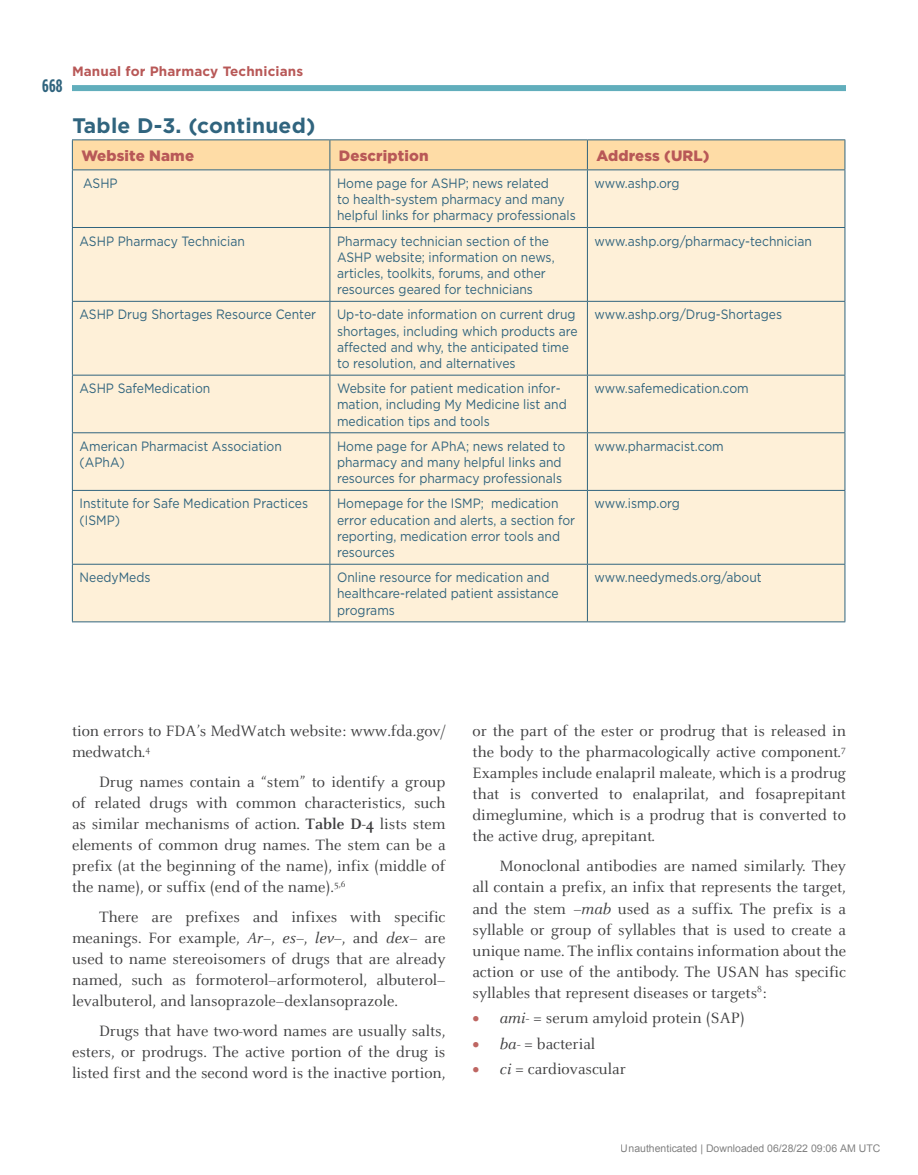
<style>
.page{position:relative;width:918px;height:1175px;background:#fff}
.page>*{position:absolute;margin:0;border:0;box-sizing:border-box;transform-origin:0 0}
.t1{font:700 21px "Gotham";letter-spacing:.01em;color:#30647e}
.t2{font:700 18px "Gotham Condensed";color:#30647e}
.t3{font:16.5px/21px "FF Celeste Pro";color:#3e3e3f;text-align:justify}
.t4{font:900 15px "Gotham";letter-spacing:.01em;color:#b85857}
.t5{font:13.5px/16.2px "Gotham";color:#30647e;scale:.9 1}
.t6{font:700 13.5px "Gotham";letter-spacing:.01em;color:#b85857}
.t7{font:10.5px "Arial";color:rgb(0 0 0/.5)}
.s1{font-weight:700}
.s2{font-style:italic}
.s3{color:#be6662}
</style>
<div class="page">
<div style="left:72px;top:85px;width:774px;height:6px;background:#61aebc"></div>
<div style="left:73px;top:170px;width:772px;height:451px;background:#fef0d8"></div>
<hr style="left:330px;top:170px;width:1px;height:57px;background:#30647e">
<hr style="left:587px;top:170px;width:1px;height:57px;background:#30647e">
<hr style="left:330px;top:228px;width:1px;height:73px;background:#30647e">
<hr style="left:587px;top:228px;width:1px;height:73px;background:#30647e">
<hr style="left:72px;top:301px;width:258px;height:1px;background:#30647e">
<hr style="left:330px;top:301px;width:257px;height:1px;background:#30647e">
<hr style="left:330px;top:302px;width:1px;height:73px;background:#30647e">
<hr style="left:587px;top:301px;width:258px;height:1px;background:#30647e">
<hr style="left:587px;top:302px;width:1px;height:73px;background:#30647e">
<hr style="left:72px;top:375px;width:258px;height:1px;background:#30647e">
<hr style="left:330px;top:375px;width:257px;height:1px;background:#30647e">
<hr style="left:330px;top:375px;width:1px;height:57px;background:#30647e">
<hr style="left:587px;top:375px;width:258px;height:1px;background:#30647e">
<hr style="left:587px;top:375px;width:1px;height:57px;background:#30647e">
<hr style="left:72px;top:432px;width:258px;height:1px;background:#30647e">
<hr style="left:330px;top:432px;width:257px;height:1px;background:#30647e">
<hr style="left:330px;top:433px;width:1px;height:57px;background:#30647e">
<hr style="left:587px;top:432px;width:258px;height:1px;background:#30647e">
<hr style="left:587px;top:433px;width:1px;height:57px;background:#30647e">
<hr style="left:72px;top:490px;width:258px;height:1px;background:#30647e">
<hr style="left:330px;top:490px;width:257px;height:1px;background:#30647e">
<hr style="left:330px;top:491px;width:1px;height:73px;background:#30647e">
<hr style="left:587px;top:490px;width:258px;height:1px;background:#30647e">
<hr style="left:587px;top:491px;width:1px;height:73px;background:#30647e">
<hr style="left:72px;top:564px;width:258px;height:1px;background:#30647e">
<hr style="left:330px;top:564px;width:257px;height:1px;background:#30647e">
<hr style="left:330px;top:564px;width:1px;height:57px;background:#30647e">
<hr style="left:587px;top:564px;width:258px;height:1px;background:#30647e">
<hr style="left:587px;top:564px;width:1px;height:57px;background:#30647e">
<hr style="left:72px;top:139px;width:258px;height:1px;background:#30647e">
<hr style="left:330px;top:139px;width:257px;height:1px;background:#30647e">
<hr style="left:587px;top:139px;width:258px;height:1px;background:#30647e">
<div style="left:72px;top:140px;width:774px;height:30px;background:#fedca6"></div>
<hr style="left:72px;top:169px;width:258px;height:1px;background:#30647e">
<hr style="left:330px;top:169px;width:257px;height:1px;background:#30647e">
<hr style="left:587px;top:169px;width:258px;height:1px;background:#30647e">
<hr style="left:72px;top:170px;width:1px;height:57px;background:#30647e">
<hr style="left:845px;top:170px;width:1px;height:57px;background:#30647e">
<hr style="left:72px;top:227px;width:258px;height:1px;background:#30647e">
<hr style="left:72px;top:228px;width:1px;height:73px;background:#30647e">
<hr style="left:330px;top:227px;width:257px;height:1px;background:#30647e">
<hr style="left:587px;top:227px;width:258px;height:1px;background:#30647e">
<hr style="left:845px;top:228px;width:1px;height:73px;background:#30647e">
<hr style="left:72px;top:302px;width:1px;height:73px;background:#30647e">
<hr style="left:845px;top:302px;width:1px;height:73px;background:#30647e">
<hr style="left:72px;top:375px;width:1px;height:57px;background:#30647e">
<hr style="left:845px;top:375px;width:1px;height:57px;background:#30647e">
<hr style="left:72px;top:433px;width:1px;height:57px;background:#30647e">
<hr style="left:845px;top:433px;width:1px;height:57px;background:#30647e">
<hr style="left:72px;top:491px;width:1px;height:73px;background:#30647e">
<hr style="left:845px;top:491px;width:1px;height:73px;background:#30647e">
<hr style="left:72px;top:564px;width:1px;height:57px;background:#30647e">
<hr style="left:845px;top:564px;width:1px;height:57px;background:#30647e">
<hr style="left:72px;top:621px;width:258px;height:1px;background:#30647e">
<hr style="left:330px;top:621px;width:257px;height:1px;background:#30647e">
<hr style="left:587px;top:621px;width:258px;height:1px;background:#30647e">
<p class="t2" style="left:42px;top:75px;width:22px">668</p>
<p class="t6" style="left:72px;top:62px;width:233px">Manual for Pharmacy Technicians</p>
<p class="t1" style="left:72px;top:112px;width:245px">Table D-3. (continued)</p>
<p class="t4" style="left:81px;top:145px;width:114px">Website Name</p>
<p class="t4" style="left:339px;top:145px;width:91px">Description</p>
<p class="t4" style="left:596px;top:145px;width:115px">Address (URL)</p>
<p class="t5" style="left:83px;top:175px;width:40px">ASHP</p>
<p class="t5" style="left:337px;top:175px;width:267px">Home page for ASHP; news related<br>to health-system pharmacy and many helpful links for pharmacy professionals</p>
<p class="t5" style="left:595px;top:175px;width:96px">www.ashp.org</p>
<p class="t5" style="left:80px;top:232px;width:185px">ASHP Pharmacy Technician</p>
<p class="t5" style="left:337px;top:232px;width:243px">Pharmacy technician section of the ASHP website; information on news, articles, toolkits, forums, and other resources geared for technicians</p>
<p class="t5" style="left:595px;top:232px;width:243px">www.ashp.org/pharmacy-technician</p>
<p class="t5" style="left:80px;top:306px;width:264px">ASHP Drug Shortages Resource Center</p>
<p class="t5" style="left:337px;top:306px;width:269px">Up-to-date information on current drug shortages, including which products are affected and why, the anticipated time to resolution, and alternatives</p>
<p class="t5" style="left:595px;top:306px;width:210px">www.ashp.org/Drug-Shortages</p>
<p class="t5" style="left:80px;top:380px;width:147px">ASHP SafeMedication</p>
<p class="t5" style="left:337px;top:380px;width:257px">Website for patient medication infor&shy;mation, including My Medicine list and medication tips and tools</p>
<p class="t5" style="left:595px;top:380px;width:173px">www.safemedication.com</p>
<p class="t5" style="left:80px;top:437px;width:226px">American Pharmacist Association (APhA)</p>
<p class="t5" style="left:337px;top:437px;width:255px">Home page for APhA; news related to pharmacy and many helpful links and resources for pharmacy professionals</p>
<p class="t5" style="left:595px;top:437px;width:145px">www.pharmacist.com</p>
<p class="t5" style="left:80px;top:495px;width:255px">Institute for Safe Medication Practices (ISMP)</p>
<p class="t5" style="left:337px;top:495px;width:266px">Homepage for the ISMP; medication error education and alerts, a section for reporting, medication error tools and resources</p>
<p class="t5" style="left:595px;top:495px;width:96px">www.ismp.org</p>
<p class="t5" style="left:80px;top:569px;width:80px">NeedyMeds</p>
<p class="t5" style="left:337px;top:569px;width:248px">Online resource for medication and healthcare-related patient assistance programs</p>
<p class="t5" style="left:595px;top:569px;width:187px">www.needymeds.org/about</p>
<p class="t3" style="left:72px;top:720px;width:375px">tion errors to FDA’s MedWatch website: www.fda.gov/ medwatch.<sup>4</sup></p>
<p class="t3" style="left:72px;top:771px;width:375px;text-indent:27px">Drug names contain a “stem” to identify a group of related drugs with common characteristics, such as similar mechanisms of action. <span class="s1">Table D-4</span> lists stem elements of common drug names. The stem can be a prefix (at the beginning of the name), infix (middle of the name), or suffix (end of the name).<sup>5,6</sup></p>
<p class="t3" style="left:72px;top:906px;width:375px;text-indent:27px">There are prefixes and infixes with specific meanings. For example, <span class="s2">Ar–</span>, <span class="s2">es–</span>, <span class="s2">lev–</span>, and <span class="s2">dex–</span> are used to name stereoisomers of drugs that are already named, such as formoterol–arformoterol, albuterol– levalbuterol, and lansoprazole–dexlansoprazole.</p>
<p class="t3" style="left:72px;top:1020px;width:375px;text-indent:27px">Drugs that have two-word names are usually salts, esters, or prodrugs. The active portion of the drug is listed first and the second word is the inactive portion,</p>
<p class="t3" style="left:473px;top:720px;width:375px">or the part of the ester or prodrug that is released in the body to the pharmacologically active component.<sup>7<br></sup>Examples include enalapril maleate, which is a prodrug that is converted to enalaprilat, and fosaprepitant dimeglumine, which is a prodrug that is converted to the active drug, aprepitant.</p>
<p class="t3" style="left:473px;top:855px;width:375px;text-indent:27px">Monoclonal antibodies are named similarly. They all contain a prefix, an infix that represents the target, and the stem <span class="s2">–mab</span> used as a suffix. The prefix is a syllable or group of syllables that is used to create a unique name. The inflix contains information about the action or use of the antibody. The USAN has specific syllables that represent diseases or targets<sup>8</sup>:</p>
<p class="t3" style="left:472px;top:1007px;width:274px"><span class="s3">•</span> <span class="s2">ami-</span> = serum amyloid protein (SAP)</p>
<p class="t3" style="left:472px;top:1032px;width:124px"><span class="s3">•</span> <span class="s2">ba-</span> = bacterial</p>
<p class="t3" style="left:472px;top:1058px;width:155px"><span class="s3">•</span> <span class="s2">ci</span> = cardiovascular</p>
<p class="t7" style="left:621px;top:1142px;width:261px">Unauthenticated | Downloaded 06/28/22 09:06 AM UTC</p>
</div>
